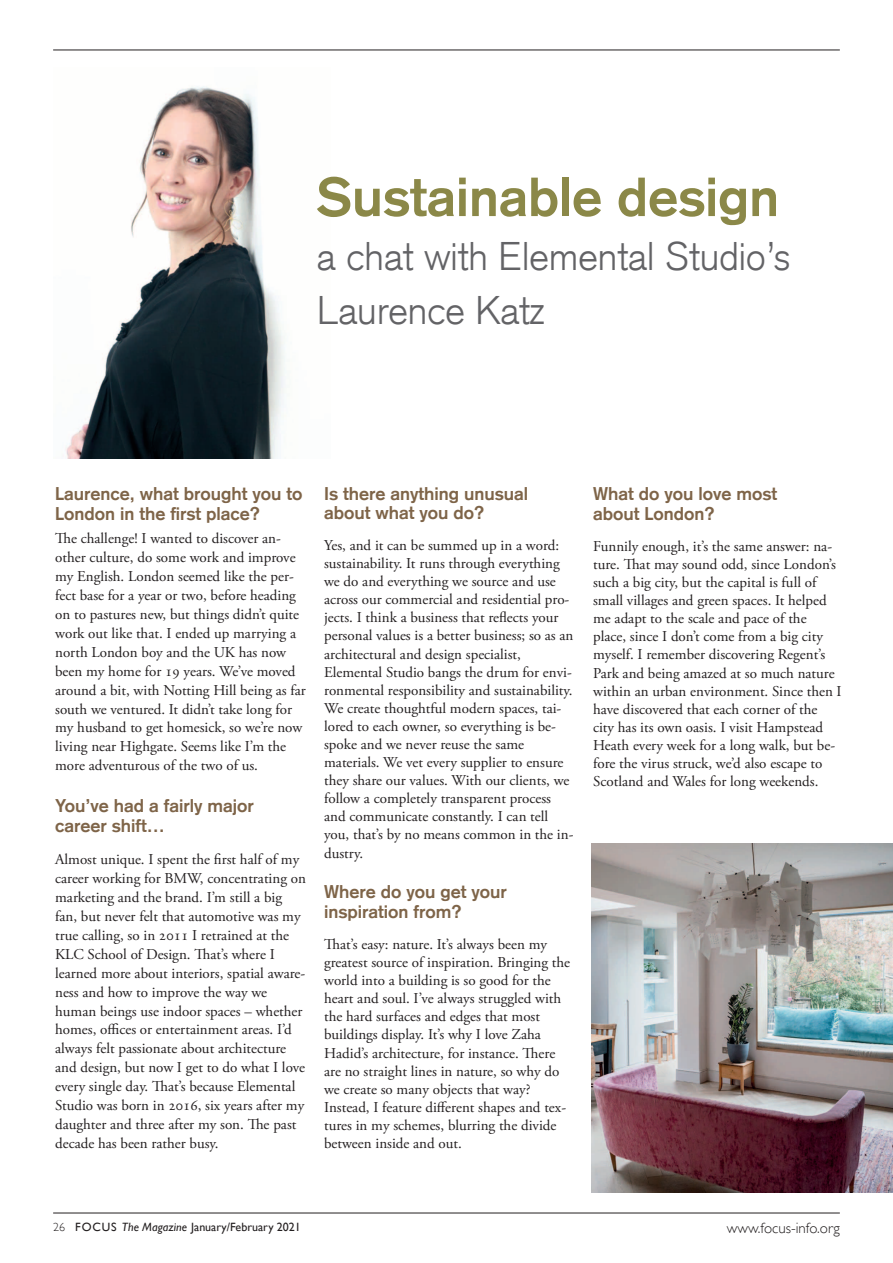
<style>
.page{position:relative;width:893px;height:1263px;background:#fff}
.page>*{position:absolute;margin:0;border:0;box-sizing:border-box;transform-origin:0 0}
.t1{font:700 54px "Credit Suisse Type";color:#8b8848}
.t2{font:300 39px/54px "Credit Suisse Type";color:#636366}
.t3{font:700 18px/19.6px "Credit Suisse Type";color:#7e6448}
.t4{font:15px/18.1px "Adobe Garamond Pro";color:#231f20}
.t5{font:300 15px "Gill Sans";color:#231f20}
.t6{font:12px "Gill Sans";color:#231f20}
.s1{font-weight:300}
.s2{font-style:italic}
</style>
<div class="page">
<hr style="left:53px;top:50px;width:787px;height:1px;background:#231f20">
<hr style="left:53px;top:1213px;width:787px;height:1px;background:#231f20">
<img style="left:65px;top:86px;width:221px;height:372px">
<img style="left:592px;top:844px;width:301px;height:348px">
<h1 class="t1" style="left:317px;top:165px;width:464px">Sustainable design</h1>
<h2 class="t2" style="left:317px;top:230px;width:475px">a chat with Elemental Studio’s<br>Laurence Katz</h2>
<p class="t3" style="left:55px;top:483px;width:249px;line-height:20.4px">Laurence, what brought you to<br>London in the first place?</p>
<p class="t4" style="left:55px;top:530px;width:252px;line-height:18.9px">The challenge! I wanted to discover an&shy;other culture, do some work and improve my English. London seemed like the per&shy;fect base for a year or two, before heading on to pastures new, but things didn’t quite work out like that. I ended up marrying a north London boy and the UK has now been my home for 19 years. We’ve moved around a bit, with Notting Hill being as far south we ventured. It didn’t take long for my husband to get homesick, so we’re now living near Highgate. Seems like I’m the more adventurous of the two of us.</p>
<p class="t3" style="left:55px;top:795px;width:200px;line-height:20.4px">You’ve had a fairly major career shift…</p>
<p class="t4" style="left:55px;top:851px;width:252px;line-height:18.9px">Almost unique. I spent the first half of my career working for BMW, concentrating on marketing and the brand. I’m still a big fan, but never felt that automotive was my true calling, so in 2011 I retrained at the KLC School of Design. That’s where I learned more about interiors, spatial aware&shy;ness and how to improve the way we human beings use indoor spaces – whether homes, offices or entertainment areas. I’d always felt passionate about architecture and design, but now I get to do what I love every single day. That’s because Elemental Studio was born in 2016, six years after my daughter and three after my son. The past decade has been rather busy.</p>
<p class="t3" style="left:324px;top:483px;width:206px">Is there anything unusual about what you do?</p>
<p class="t4" style="left:324px;top:537px;width:251px">Yes, and it can be summed up in a word: sustainability. It runs through everything we do and everything we source and use across our commercial and residential pro&shy;jects. I think a business that reflects your personal values is a better business; so as an architectural and design specialist, Elemental Studio bangs the drum for envi&shy;ronmental responsibility and sustainability.<br>We create thoughtful modern spaces, tai&shy;lored to each owner, so everything is be&shy;spoke and we never reuse the same materials. We vet every supplier to ensure they share our values. With our clients, we follow a completely transparent process and communicate constantly. I can tell you, that’s by no means common in the in&shy;dustry.</p>
<p class="t3" style="left:324px;top:882px;width:184px">Where do you get your inspiration from?</p>
<p class="t4" style="left:324px;top:936px;width:247px">That’s easy: nature. It’s always been my greatest source of inspiration. Bringing the world into a building is so good for the heart and soul. I’ve always struggled with the hard surfaces and edges that most buildings display. It’s why I love Zaha Hadid’s architecture, for instance. There are no straight lines in nature, so why do we create so many objects that way?<br>Instead, I feature different shapes and tex&shy;tures in my schemes, blurring the divide between inside and out.</p>
<p class="t3" style="left:593px;top:484px;width:186px">What do you love most about London?</p>
<p class="t4" style="left:593px;top:538px;width:250px">Funnily enough, it’s the same answer: na&shy;ture. That may sound odd, since London’s such a big city, but the capital is full of small villages and green spaces. It helped me adapt to the scale and pace of the place, since I don’t come from a big city myself. I remember discovering Regent’s Park and being amazed at so much nature within an urban environment. Since then I have discovered that each corner of the city has its own oasis. I visit Hampstead Heath every week for a long walk, but be&shy;fore the virus struck, we’d also escape to Scotland and Wales for long weekends.</p>
<p class="t6" style="left:53px;top:1220px;width:249px"><span class="s1">26</span> FOCUS <span class="s2">The Magazine</span> January/February 2021</p>
<p class="t5" style="left:727px;top:1220px;width:114px">www.focus-info.org</p>
</div>
